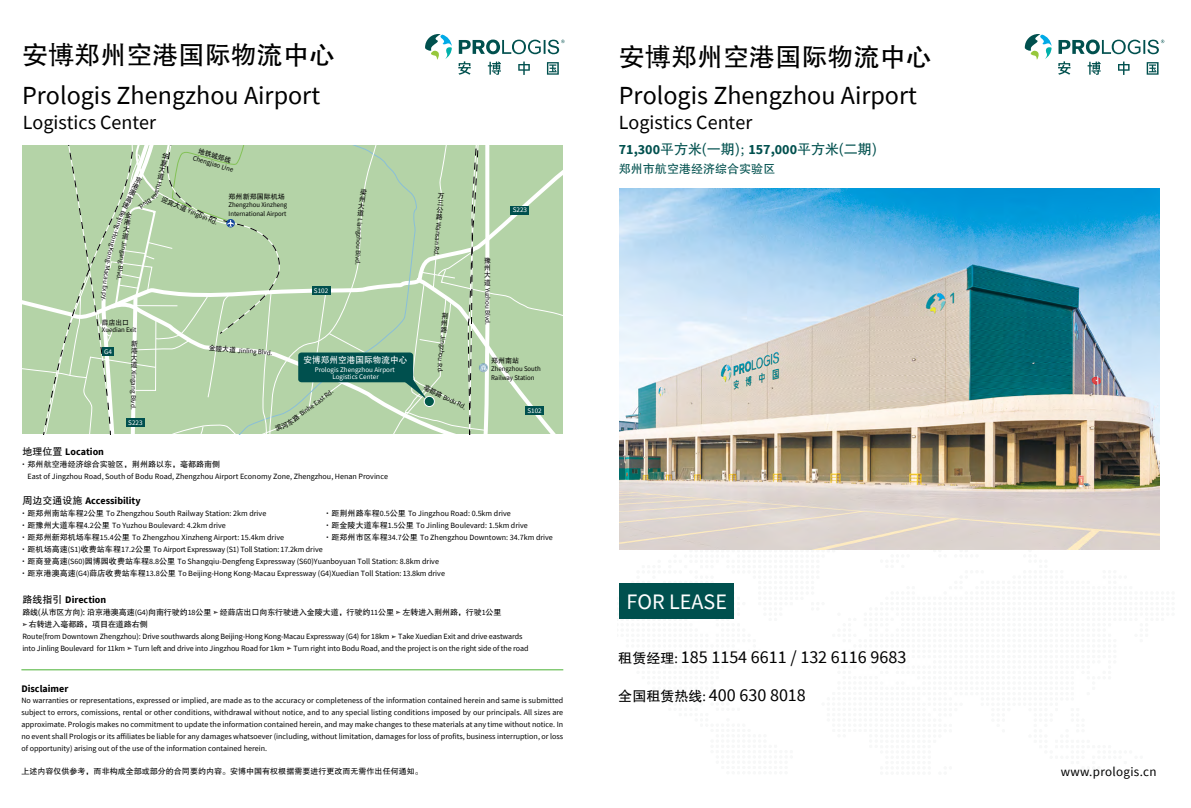
<style>
.page{position:relative;width:1191px;height:808px;background:#fff}
.page>*{position:absolute;margin:0;border:0;box-sizing:border-box;transform-origin:0 0}
.t1{font:26.1px "Source Sans Pro";color:#000}
.t2{font:26.1px "FZHTJW GB1 0";color:#000}
.t3{font:22.1px "Source Sans Pro";color:#fff}
.t4{font:20.1px "Source Sans Pro";color:#000}
.t5{font:18.1px "Source Sans Pro";color:#000}
.t6{font:14px "FZHTJW GB1 0";color:#00504e}
.t7{font:13px "Source Sans Pro";letter-spacing:.025em;color:#000}
.t8{font:12px "FZHTJW GB1 0";color:#00504e}
.t9{font:700 10px "Source Sans Pro";color:#000}
.t10{font:9px "FZHTJW GB1 0";color:#fff;scale:.96 1}
.t11{font:8px/12px "Source Sans Pro";color:#000}
.t12{font:8px/12px "FZHTJW GB1 0";color:#000}
.t13{font:7px/8.4px "Source Sans Pro";color:#000;scale:.96 1}
.t14{font:7px/7.4px "Source Sans Pro";color:#fff;text-align:center}
.t15{font:7px/7px "FZHTJW GB1 0";color:#000;text-align:justify;scale:.96 1}
.t16{font:7px "FZHTJW GB1 0";color:#000}
.t17{font:6.7px "Source Sans Pro";color:#000;scale:1.04 1}
.s1{font-family:"FZHTJW GB1 0";font-weight:400}
.s2{font-family:"FZHTJW GB1 0"}
.s3{font-family:"Source Sans Pro"}
.s4{font-family:"Source Sans Pro";font-weight:700}
.s5{font-family:"FZHTJW GB1 0";font-size:14px}
.s6{font-size:14px}
</style>
<div class="page">
<hr style="left:21px;top:669px;width:542px;height:1px;background:#4ab134">
<svg style="left:391px;top:635px;width:5px;height:3px"></svg>
<svg style="left:127px;top:647px;width:5px;height:3px"></svg>
<svg style="left:287px;top:647px;width:5px;height:3px"></svg>
<svg style="left:619px;top:541px;width:541px;height:43px"></svg>
<img style="left:619px;top:188px;width:540px;height:361px">
<svg style="left:1058px;top:61px;width:12px;height:14px"></svg>
<svg style="left:1087px;top:61px;width:13px;height:14px"></svg>
<svg style="left:1118px;top:62px;width:11px;height:13px"></svg>
<svg style="left:1146px;top:62px;width:12px;height:13px"></svg>
<svg style="left:1024px;top:34px;width:27px;height:26px"></svg>
<svg style="left:1058px;top:40px;width:106px;height:14px"></svg>
<svg style="left:458px;top:61px;width:13px;height:14px"></svg>
<svg style="left:488px;top:61px;width:13px;height:14px"></svg>
<svg style="left:518px;top:62px;width:12px;height:13px"></svg>
<svg style="left:547px;top:62px;width:12px;height:13px"></svg>
<svg style="left:425px;top:34px;width:27px;height:26px"></svg>
<svg style="left:459px;top:40px;width:105px;height:14px"></svg>
<div style="left:619px;top:584px;width:115px;height:35px;background:#00504e"></div>
<svg style="left:23px;top:145px;width:540px;height:289px;background:#b3d1aa"></svg>
<h1 class="t2" style="left:22px;top:40px;width:314px">安博郑州空港国际物流中心</h1>
<h1 class="t1" style="left:22px;top:79px;width:299px">Prologis Zhengzhou Airport</h1>
<h3 class="t4" style="left:23px;top:109px;width:135px">Logistics Center</h3>
<p class="t15" style="left:163px;top:152px;width:5px;rotate:12deg">华夏大道</p>
<p class="t15" style="left:200px;top:147px;width:37px;rotate:17deg">地铁城郊线</p>
<p class="t13" style="left:194px;top:153px;width:45px;rotate:17deg">Chengjiao Line</p>
<p class="t17" style="left:129px;top:242px;width:40px;rotate:99deg">J ni gang Blvd.</p>
<p class="t15" style="left:102px;top:319px;width:30px">薛店出口</p>
<p class="t13" style="left:102px;top:325px;width:37px">Xuedian Exit</p>
<p class="t14" style="left:104px;top:348px;width:9px">G4</p>
<p class="t9" style="left:22px;top:445px;width:83px"><span class="s1">地理位置</span> Location</p>
<p class="t15" style="left:131px;top:340px;width:5px;rotate:1deg">新港大道</p>
<p class="t17" style="left:138px;top:370px;width:40px;rotate:91deg">X ni gang Blvd.</p>
<p class="t14" style="left:128px;top:418px;width:16px">S223</p>
<p class="t13" style="left:163px;top:195px;width:64px;rotate:23deg"><span class="s2">迎宾大道</span> Yingbin Rd.</p>
<p class="t16" style="left:229px;top:192px;width:58px">郑州新郑国际机场</p>
<p class="t13" style="left:229px;top:201px;width:63px">Zhengzhou Xinzheng<br>International Airport</p>
<p class="t13" style="left:209px;top:344px;width:68px;rotate:4deg"><span class="s2">金陵大道</span> Jinling Blvd.</p>
<p class="t14" style="left:314px;top:287px;width:16px">S102</p>
<p class="t10" style="left:303px;top:355px;width:110px">安博郑州空港国际物流中心</p>
<p class="t14" style="left:315px;top:365px;width:82px">Prologis Zhengzhou Airport<br>Logistics Center</p>
<p class="t13" style="left:298px;top:411px;width:43px;rotate:-37deg">Binhe East Rd.</p>
<p class="t12" style="left:20px;top:458px;width:202px">·郑州航空港经济综合实验区，荆州路以东，亳都路南侧</p>
<p class="t11" style="left:28px;top:470px;width:362px">East of Jingzhou Road, South of Bodu Road, Zhengzhou Airport Economy Zone, Zhengzhou, Henan Province</p>
<p class="t15" style="left:438px;top:192px;width:5px;rotate:5deg">万三公路</p>
<p class="t17" style="left:443px;top:222px;width:34px;rotate:95deg">Wansan Rd.</p>
<p class="t17" style="left:448px;top:335px;width:13px;rotate:95deg">Jni g</p>
<p class="t13" style="left:426px;top:383px;width:50px;rotate:26deg"><span class="s2">亳都路</span> Bodu Rd.</p>
<p class="t15" style="left:484px;top:258px;width:8px">豫州大道</p>
<p class="t17" style="left:492px;top:287px;width:38px;rotate:90deg">Yuzhou Blvd.</p>
<p class="t14" style="left:513px;top:206px;width:16px">S223</p>
<p class="t16" style="left:491px;top:357px;width:30px">郑州南站</p>
<p class="t13" style="left:491px;top:365px;width:53px">Zhengzhou South<br>Railway Station</p>
<p class="t14" style="left:527px;top:407px;width:16px">S102</p>
<p class="t9" style="left:22px;top:494px;width:120px"><span class="s1">周边交通设施</span> Accessibility</p>
<p class="t11" style="left:20px;top:507px;width:427px"><span class="s2">·距郑州南站车程</span>2<span class="s2">公里</span> To Zhengzhou South Railway Station: 2km drive<br><span class="s2">·距豫州大道车程</span>4.2<span class="s2">公里</span> To Yuzhou Boulevard: 4.2km drive<br><span class="s2">·距郑州新郑机场车程</span>15.4<span class="s2">公里</span> To Zhengzhou Xinzheng Airport: 15.4km drive<br><span class="s2">·距机场高速</span>(S1)<span class="s2">收费站车程</span>17.2<span class="s2">公里</span> To Airport Expressway (S1) Toll Station: 17.2km drive<br><span class="s2">·距商登高速</span>(S60)<span class="s2">园博园收费站车程</span>8.8<span class="s2">公里</span> To Shangqiu-Dengfeng Expressway (S60)Yuanboyuan Toll Station: 8.8km drive <span class="s2">·距京港澳高速</span>(G4)<span class="s2">薛店收费站车程</span>13.8<span class="s2">公里</span> To Beijing-Hong Kong-Macau Expressway (G4)Xuedian Toll Station: 13.8km drive</p>
<p class="t11" style="left:323px;top:507px;width:231px"><span class="s2">·距荆州路车程</span>0.5<span class="s2">公里</span> To Jingzhou Road: 0.5km drive<br><span class="s2">·距金陵大道车程</span>1.5<span class="s2">公里</span> To Jinling Boulevard: 1.5km drive<br><span class="s2">·距郑州市区车程</span>34.7<span class="s2">公里</span> To Zhengzhou Downtown: 34.7km drive</p>
<p class="t9" style="left:22px;top:593px;width:85px"><span class="s1">路线指引</span> Direction</p>
<p class="t12" style="left:29px;top:607px;width:474px;text-indent:-6px">路线(从市区方向): 沿京港澳高速<span class="s3">(G4)</span>向南行驶约<span class="s3">18</span>公里 经薛店出口向东行驶进入金陵大道，行驶约<span class="s3">11</span>公里 左转进入荆州路，行驶<span class="s3">1</span>公里右转进入亳都路，项目在道路右侧</p>
<p class="t11" style="left:22px;top:631px;width:507px">Route(from Downtown Zhengzhou): Drive southwards along Beijing-Hong Kong-Macau Expressway (G4) for 18km Take Xuedian Exit and drive eastwards into Jinling Boulevard for 11km Turn left and drive into Jingzhou Road for 1km Turn right into Bodu Road, and the project is on the right side of the road</p>
<p class="t9" style="left:21px;top:682px;width:48px">Disclaimer</p>
<p class="t11" style="left:21px;top:694px;width:543px;text-align:justify">No warranties or representations, expressed or implied, are made as to the accuracy or completeness of the information contained herein and same is submitted subject to errors, comissions, rental or other conditions, withdrawal without notice, and to any special listing conditions imposed by our principals. All sizes are approximate. Prologis makes no commitment to update the information contained herein, and may make changes to these materials at any time without notice. In no event shall Prologis or its affiliates be liable for any damages whatsoever (including, without limitation, damages for loss of profits, business interruption, or loss of opportunity) arising out of the use of the information contained herein.</p>
<p class="t12" style="left:21px;top:765px;width:403px">上述内容仅供参考，而非构成全部或部分的合同要约内容。安博中国有权根据需要进行更改而无需作出任何通知。</p>
<h1 class="t2" style="left:619px;top:42px;width:314px">安博郑州空港国际物流中心</h1>
<h1 class="t1" style="left:619px;top:79px;width:299px">Prologis Zhengzhou Airport</h1>
<h3 class="t4" style="left:619px;top:109px;width:135px">Logistics Center</h3>
<h3 class="t6" style="left:619px;top:142px;width:259px"><span class="s4">71,300</span>平方米(一期)<span class="s3">;</span> <span class="s4">157,000</span>平方米(二期)</h3>
<h3 class="t8" style="left:619px;top:163px;width:158px">郑州市航空港经济综合实验区</h3>
<h2 class="t3" style="left:626px;top:587px;width:102px">FOR LEASE</h2>
<h3 class="t5" style="left:618px;top:645px;width:289px"><span class="s5">租赁经理</span><span class="s6">:</span> 185 1154 6611 / 132 6116 9683</h3>
<h3 class="t5" style="left:618px;top:683px;width:189px"><span class="s5">全国租赁热线</span><span class="s6">:</span> 400 630 8018</h3>
<h3 class="t7" style="left:1060px;top:763px;width:97px">www.prologis.cn</h3>
</div>
